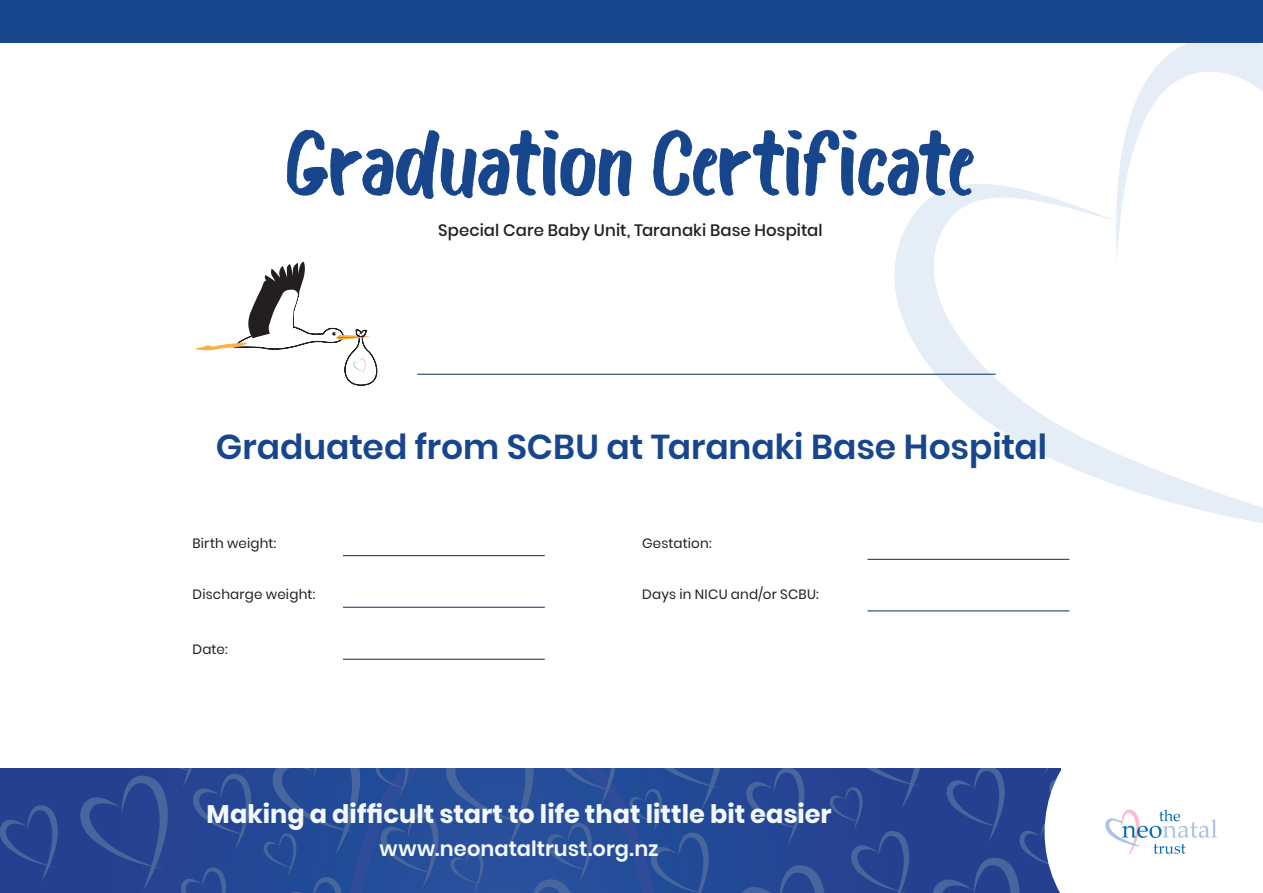
<style>
.page{position:relative;width:1263px;height:893px;background:#fff}
.page>*{position:absolute;margin:0;border:0;box-sizing:border-box;transform-origin:0 0}
.t1{font:90px "Bosk";letter-spacing:-.025em;color:#17468d}
.t2{font:600 34.5px "Poppins";color:#17468d}
.t3{font:700 25.5px "Poppins";color:#f3f9fc}
.t4{font:600 21px "Poppins";color:#f3f9fc}
.t5{font:500 16.5px "Poppins";letter-spacing:.005em;color:#231f20}
.t6{font:13.5px "Poppins";letter-spacing:.015em;color:#231f20}
</style>
<div class="page">
<svg style="left:1120px;top:43px;width:143px;height:121px"></svg>
<svg style="left:870px;top:164px;width:393px;height:359px"></svg>
<div style="left:0;top:769px;width:1062px;height:124px;background:#254794"></div>
<svg style="left:80px;top:769px;width:172px;height:124px"></svg>
<svg style="left:263px;top:769px;width:98px;height:124px"></svg>
<svg style="left:628px;top:769px;width:93px;height:124px"></svg>
<svg style="left:0;top:805px;width:58px;height:75px"></svg>
<svg style="left:374px;top:769px;width:244px;height:124px"></svg>
<div style="left:0;top:0;width:1263px;height:43px;background:#17468d"></div>
<svg style="left:733px;top:768px;width:484px;height:125px"></svg>
<svg style="left:196px;top:261px;width:181px;height:125px"></svg>
<hr style="left:417px;top:374px;width:578px;height:1px;background:#0d2b51">
<hr style="left:343px;top:555px;width:202px;height:1px;background:#0d2b51">
<hr style="left:867px;top:559px;width:202px;height:1px;background:#0d2b51">
<hr style="left:343px;top:607px;width:202px;height:1px;background:#0d2b51">
<hr style="left:867px;top:611px;width:202px;height:1px;background:#0d2b51">
<hr style="left:343px;top:659px;width:202px;height:1px;background:#0d2b51">
<p class="t1" style="left:285px;top:107px;width:692px">Graduation Certificate</p>
<p class="t5" style="left:438px;top:220px;width:386px">Special Care Baby Unit, Taranaki Base Hospital</p>
<p class="t2" style="left:216px;top:426px;width:833px">Graduated from SCBU at Taranaki Base Hospital</p>
<p class="t6" style="left:192px;top:535px;width:86px">Birth weight:</p>
<p class="t6" style="left:642px;top:535px;width:71px">Gestation:</p>
<p class="t6" style="left:192px;top:587px;width:124px">Discharge weight:</p>
<p class="t6" style="left:642px;top:587px;width:178px">Days in NICU and/or SCBU:</p>
<p class="t6" style="left:192px;top:641px;width:37px">Date:</p>
<p class="t3" style="left:206px;top:799px;width:627px">Making a difficult start to life that little bit easier</p>
<p class="t4" style="left:380px;top:837px;width:280px">www.neonataltrust.org.nz</p>
</div>
